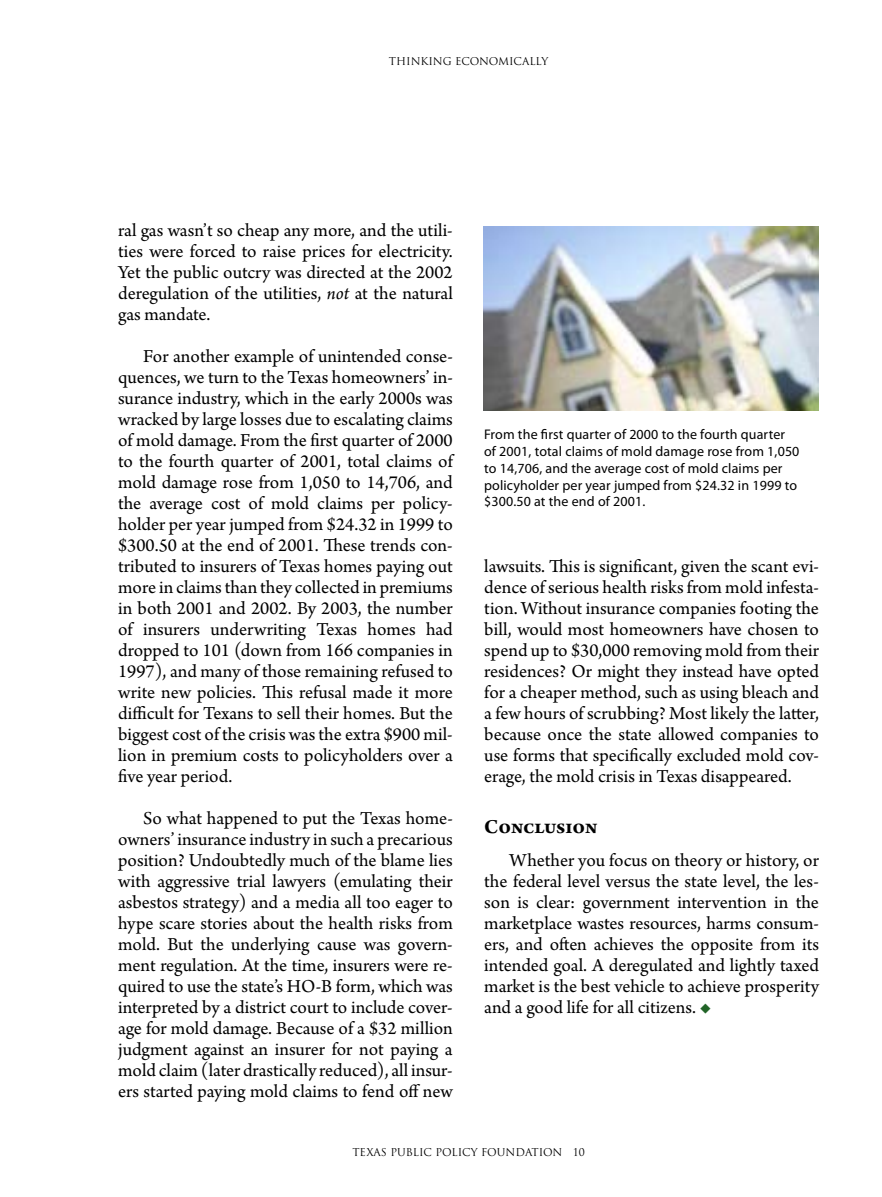
<style>
.page{position:relative;width:882px;height:1197px;background:#fff}
.page>*{position:absolute;margin:0;border:0;box-sizing:border-box;transform-origin:0 0}
.t1{font:700 21px "Arno Pro";letter-spacing:-.005em;color:#000}
.t2{font:19.25px/21px "Arno Pro";color:#000;text-align:justify}
.t3{font:14px/16.8px "Myriad Pro";letter-spacing:.01em;color:#000}
.t4{font:10.5px "Trajan Pro";color:#000}
.s1{font-style:italic}
.s2{color:#216427}
</style>
<div class="page">
<img style="left:484px;top:227px;width:335px;height:184px">
<p class="t4" style="left:389px;top:54px;width:161px">THINKING ECONOMICALLY</p>
<p class="t2" style="left:118px;top:221px;width:336px">ral gas wasn’t so cheap any more, and the utili&shy;ties were forced to raise prices for electricity.<br>Yet the public outcry was directed at the 2002 deregulation of the utilities, <span class="s1">not</span> at the natural gas mandate.</p>
<p class="t2" style="left:118px;top:347px;width:336px;text-indent:25px">For another example of unintended conse&shy;quences, we turn to the Texas homeowners’ in&shy;surance industry, which in the early 2000s was wracked by large losses due to escalating claims of mold damage. From the first quarter of 2000 to the fourth quarter of 2001, total claims of mold damage rose from 1,050 to 14,706, and the average cost of mold claims per policy&shy;holder per year jumped from $24.32 in 1999 to $300.50 at the end of 2001. These trends con&shy;tributed to insurers of Texas homes paying out more in claims than they collected in premiums in both 2001 and 2002. By 2003, the number of insurers underwriting Texas homes had dropped to 101 (down from 166 companies in 1997), and many of those remaining refused to write new policies. This refusal made it more difficult for Texans to sell their homes. But the biggest cost of the crisis was the extra $900 mil&shy;lion in premium costs to policyholders over a five year period.</p>
<p class="t2" style="left:118px;top:809px;width:336px;text-indent:25px">So what happened to put the Texas home&shy;owners’ insurance industry in such a precarious position? Undoubtedly much of the blame lies with aggressive trial lawyers (emulating their asbestos strategy) and a media all too eager to hype scare stories about the health risks from mold. But the underlying cause was govern&shy;ment regulation. At the time, insurers were re&shy;quired to use the state’s HO-B form, which was interpreted by a district court to include cover&shy;age for mold damage. Because of a $32 million judgment against an insurer for not paying a mold claim (later drastically reduced), all insur&shy;ers started paying mold claims to fend off new</p>
<p class="t3" style="left:484px;top:426px;width:317px">From the first quarter of 2000 to the fourth quarter of 2001, total claims of mold damage rose from 1,050 to 14,706, and the average cost of mold claims per policyholder per year jumped from $24.32 in 1999 to $300.50 at the end of 2001.</p>
<p class="t2" style="left:484px;top:557px;width:336px">lawsuits. This is significant, given the scant evi&shy;dence of serious health risks from mold infesta&shy;tion. Without insurance companies footing the bill, would most homeowners have chosen to spend up to $30,000 removing mold from their residences? Or might they instead have opted for a cheaper method, such as using bleach and a few hours of scrubbing? Most likely the latter, because once the state allowed companies to use forms that specifically excluded mold cov&shy;erage, the mold crisis in Texas disappeared.</p>
<p class="t1" style="left:484px;top:815px;width:115px">Conclusion</p>
<p class="t2" style="left:484px;top:851px;width:336px;text-indent:25px">Whether you focus on theory or history, or the federal level versus the state level, the les&shy;son is clear: government intervention in the marketplace wastes resources, harms consum&shy;ers, and often achieves the opposite from its intended goal. A deregulated and lightly taxed market is the best vehicle to achieve prosperity and a good life for all citizens. <span class="s2">◆</span></p>
<p class="t4" style="left:352px;top:1145px;width:234px">TEXAS PUBLIC POLICY FOUNDATION 10</p>
</div>
